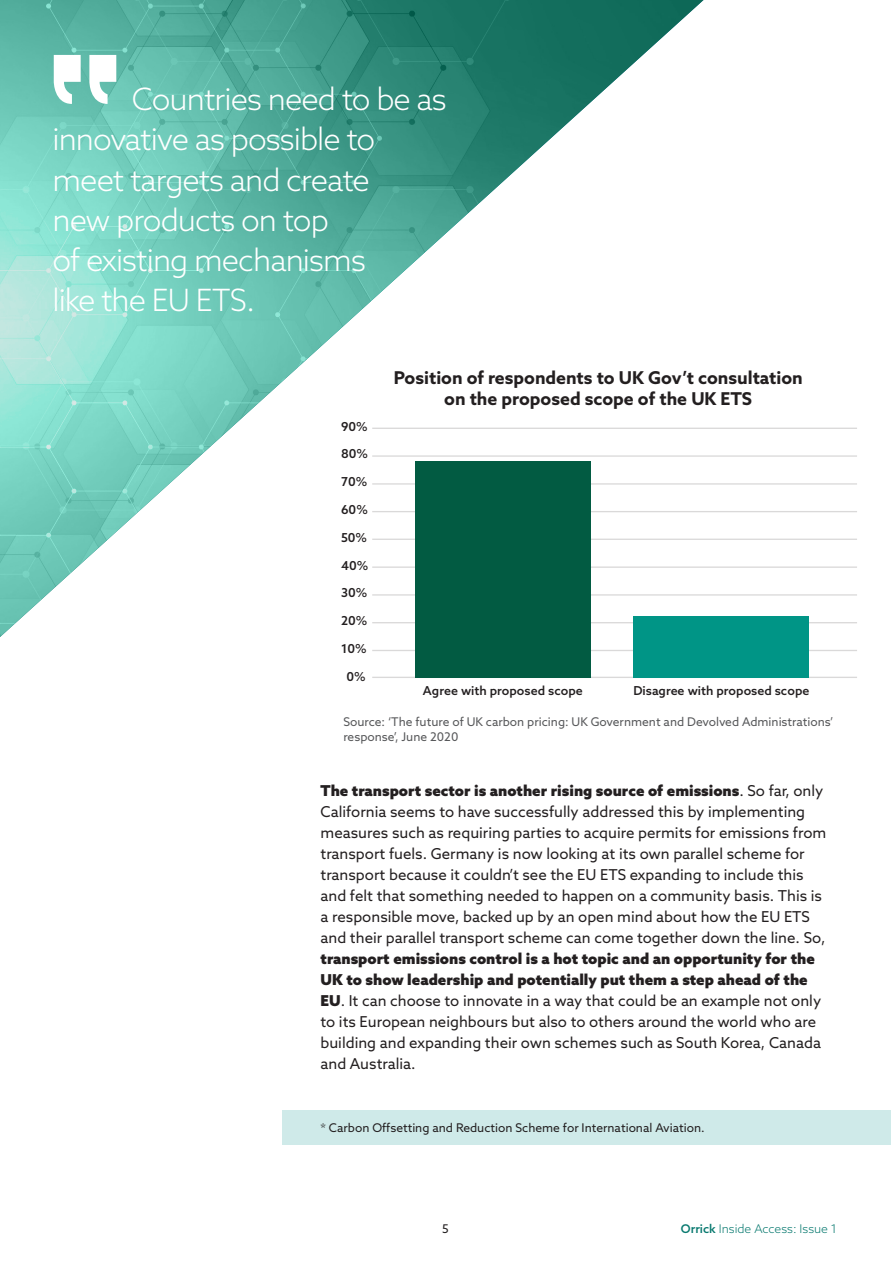
<style>
.page{position:relative;width:891px;height:1269px;background:#fff}
.page>*{position:absolute;margin:0;border:0;box-sizing:border-box;transform-origin:0 0}
.Body_Text{font:300 30.75px/40.2px "Azo Sans";letter-spacing:-.03em;color:#fff}
.t1{font:700 17.7px/21.1px "Azo Sans";color:#231f20;text-align:center}
.Body_Text_Tracking{font:15px/21px "Azo Sans";color:#231f20}
.t2{font:500 12.3px "Azo Sans";letter-spacing:-.005em;color:#231f20}
.Source_Text{font:12px/14.4px "Azo Sans";color:#57585a}
.Footnote{font:12px "Azo Sans";color:#231f20}
.t3{font:300 12px "Azo Sans";color:#08796f}
.t4{font:10.2px "Azo Sans";letter-spacing:-.005em;color:#231f20}
.s1{font-weight:900}
.s2{font-weight:500}
</style>
<div class="page">
<div style="left:282px;top:1111px;width:609px;height:34px;background:#cfeae9"></div>
<img style="left:0;top:0;width:704px;height:637px">
<svg style="left:89px;top:55px;width:27px;height:49px"></svg>
<svg style="left:54px;top:55px;width:27px;height:49px"></svg>
<div style="left:322px;top:348px;width:556px;height:365px;background:#fff"></div>
<hr style="left:372px;top:650px;width:485px;height:1px;background:#dad9d9">
<hr style="left:372px;top:677px;width:485px;height:1px;background:#dad9d9">
<hr style="left:372px;top:622px;width:485px;height:1px;background:#dad9d9">
<hr style="left:372px;top:594px;width:485px;height:2px;background:#dad9d9">
<hr style="left:372px;top:566px;width:485px;height:2px;background:#dad9d9">
<hr style="left:372px;top:539px;width:485px;height:1px;background:#dad9d9">
<hr style="left:372px;top:511px;width:485px;height:1px;background:#dad9d9">
<hr style="left:372px;top:483px;width:485px;height:2px;background:#dad9d9">
<hr style="left:372px;top:455px;width:485px;height:2px;background:#dad9d9">
<hr style="left:372px;top:428px;width:485px;height:1px;background:#dad9d9">
<div style="left:634px;top:616px;width:175px;height:61px;background:#009586"></div>
<div style="left:415px;top:461px;width:175px;height:216px;background:#025b42"></div>
<p class="Body_Text" style="left:52px;top:79px;width:396px;text-indent:79px">Countries need to be as innovative as possible to meet targets and create<br>new products on top<br>of existing mechanisms<br>like the EU ETS.</p>
<p class="t2" style="left:341px;top:418px;width:28px">90%</p>
<p class="t2" style="left:341px;top:446px;width:28px">80%</p>
<p class="t2" style="left:341px;top:474px;width:28px">70%</p>
<p class="t2" style="left:341px;top:502px;width:28px">60%</p>
<p class="t2" style="left:341px;top:529px;width:28px">50%</p>
<p class="t2" style="left:341px;top:557px;width:29px">40%</p>
<p class="t2" style="left:341px;top:585px;width:28px">30%</p>
<p class="t2" style="left:341px;top:613px;width:28px">20%</p>
<p class="t2" style="left:341px;top:640px;width:27px">10%</p>
<p class="t2" style="left:347px;top:668px;width:21px">0%</p>
<p class="t1" style="left:394px;top:367px;width:411px">Position of respondents to UK Gov’t consultation on the proposed scope of the UK ETS</p>
<p class="t2" style="left:423px;top:682px;width:161px">Agree with proposed scope</p>
<p class="t2" style="left:633px;top:682px;width:178px">Disagree with proposed scope</p>
<p class="Source_Text" style="left:343px;top:715px;width:492px">Source: ‘The future of UK carbon pricing: UK Government and Devolved Administrations’ response’, June 2020</p>
<p class="t4" style="left:341px;top:716px;width:520px">Source: ‘The future of UK carbon pricing: UK Government and Devolved Administrations’ response’, June 2020</p>
<p class="Body_Text_Tracking" style="left:321px;top:780px;width:507px"><span class="s1">The transport sector is another rising source of emissions</span>. So far, only California seems to have successfully addressed this by implementing measures such as requiring parties to acquire permits for emissions from transport fuels. Germany is now looking at its own parallel scheme for transport because it couldn’t see the EU ETS expanding to include this and felt that something needed to happen on a community basis. This is a responsible move, backed up by an open mind about how the EU ETS and their parallel transport scheme can come together down the line. So, <span class="s1">transport emissions control is a hot topic and an opportunity for the UK to show leadership and potentially put them a step ahead of the EU</span>. It can choose to innovate in a way that could be an example not only to its European neighbours but also to others around the world who are building and expanding their own schemes such as South Korea, Canada and Australia.</p>
<p class="Footnote" style="left:321px;top:1120px;width:386px">* Carbon Offsetting and Reduction Scheme for International Aviation.</p>
<p class="Footnote" style="left:442px;top:1221px;width:8px">5</p>
<p class="t3" style="left:681px;top:1221px;width:158px"><span class="s2">Orrick</span> Inside Access: Issue 1</p>
</div>
